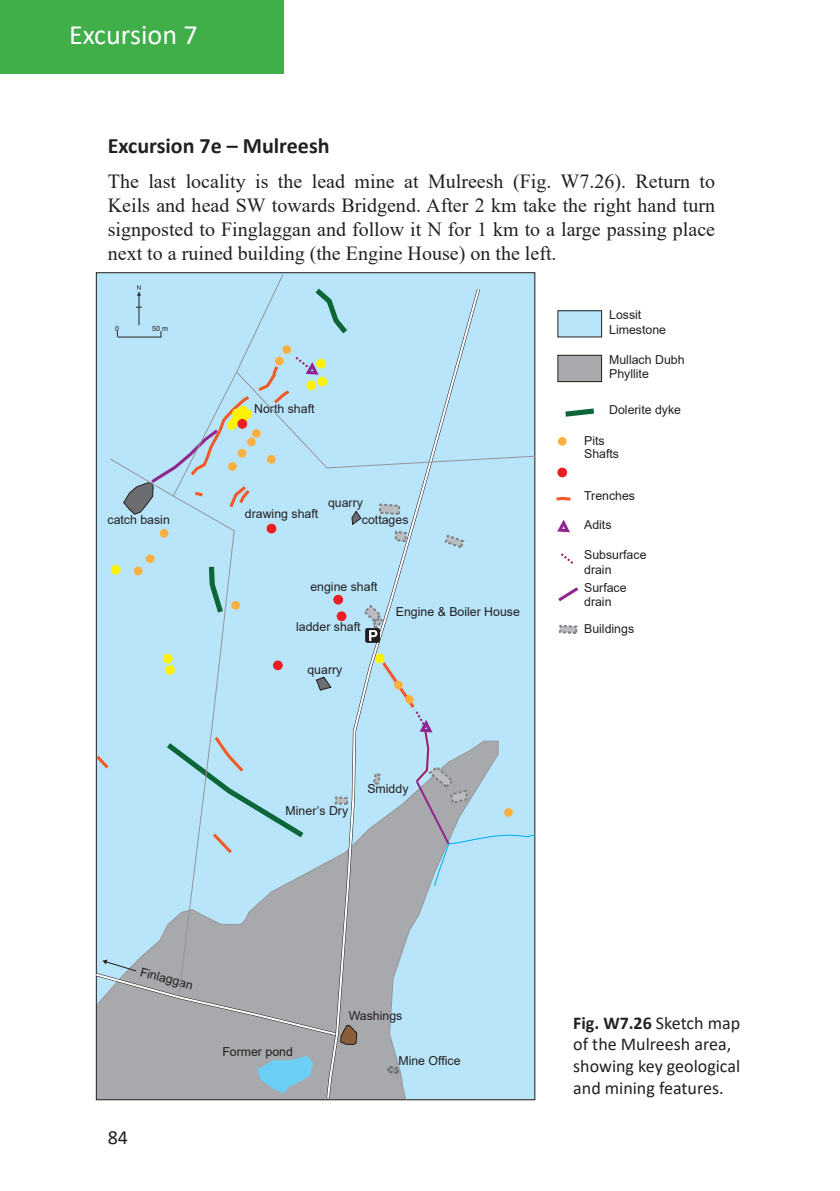
<style>
.page{position:relative;width:840px;height:1191px;background:#fff}
.page>*{position:absolute;margin:0;border:0;box-sizing:border-box;transform-origin:0 0}
.t1{font:28px "Calibri";color:#fff}
.t2{font:700 22px "Calibri";color:#231f20}
.t3{font:20px/24px "Times New Roman";color:#231f20;text-align:justify}
.t4{font:20px "Calibri";color:#231f20}
.t5{font:18px/21.6px "Calibri";color:#231f20}
.t6{font:12.4px/14.8px "Arial";color:#231f20}
.t7{font:7.2px "Arial";color:#231f20}
.s1{font-weight:700}
</style>
<div class="page">
<div style="left:0;top:0;width:283px;height:74px;background:#40ae49"></div>
<svg style="left:95px;top:272px;width:440px;height:828px;background:#b1daee"></svg>
<svg style="left:97px;top:1045px;width:401px;height:55px;background:#a7abb0"></svg>
<svg style="left:256px;top:1055px;width:57px;height:38px;background:#83bfd8"></svg>
<div style="left:557px;top:437px;width:9px;height:9px;background:#fbb03f;border-radius:50%"></div>
<div style="left:557px;top:468px;width:9px;height:9px;background:#ee1d23;border-radius:50%"></div>
<div style="left:557px;top:467px;width:10px;height:10px;border:1px solid #ee1d23;border-radius:50%"></div>
<svg style="left:556px;top:496px;width:15px;height:5px"></svg>
<svg style="left:557px;top:519px;width:13px;height:14px"></svg>
<svg style="left:560px;top:553px;width:14px;height:11px"></svg>
<svg style="left:558px;top:587px;width:21px;height:15px"></svg>
<svg style="left:559px;top:624px;width:19px;height:10px"></svg>
<svg style="left:565px;top:408px;width:30px;height:9px"></svg>
<svg style="left:325px;top:1045px;width:156px;height:55px;background:#aec5d1"></svg>
<div style="left:236px;top:274px;width:299px;height:81px;background:#b9e5fa"></div>
<hr style="left:118px;top:337px;width:43px;height:1px;background:#231f20">
<svg style="left:137px;top:285px;width:4px;height:11px"></svg>
<hr style="left:138px;top:295px;width:1px;height:30px;background:#231f20">
<div style="left:557px;top:311px;width:44px;height:26px;background:#b9e5fa"></div>
<div style="left:557px;top:310px;width:44px;height:27px;border:1px solid #231f20"></div>
<div style="left:557px;top:355px;width:44px;height:26px;background:#a8a9ad"></div>
<div style="left:557px;top:355px;width:44px;height:27px;border:1px solid #231f20"></div>
<svg style="left:95px;top:355px;width:441px;height:690px;background:#b5d6e6"></svg>
<h1 class="t1" style="left:69px;top:15px;width:130px">Excursion 7</h1>
<p class="t2" style="left:108px;top:130px;width:223px">Excursion 7e – Mulreesh</p>
<p class="t3" style="left:108px;top:169px;width:608px">The last locality is the lead mine at Mulreesh (Fig. W7.26). Return to Keils and head SW towards Bridgend. After 2 km take the right hand turn signposted to Finglaggan and follow it N for 1 km to a large passing place next to a ruined building (the Engine House) on the left.</p>
<p class="t7" style="left:115px;top:323px;width:5px">0</p>
<p class="t7" style="left:152px;top:323px;width:17px">50 m</p>
<p class="t6" style="left:107px;top:512px;width:64px">catch basin</p>
<p class="t6" style="left:254px;top:401px;width:62px">North shaft</p>
<p class="t6" style="left:245px;top:506px;width:75px">drawing shaft</p>
<p class="t6" style="left:328px;top:495px;width:36px">quarry</p>
<p class="t6" style="left:361px;top:512px;width:48px">cottages</p>
<p class="t6" style="left:310px;top:579px;width:69px">engine shaft</p>
<p class="t6" style="left:296px;top:619px;width:66px">ladder shaft</p>
<p class="t6" style="left:307px;top:662px;width:36px">quarry</p>
<p class="t6" style="left:395px;top:604px;width:125px">Engine &amp; Boiler House</p>
<p class="t6" style="left:285px;top:803px;width:64px">Miner’s Dry</p>
<p class="t6" style="left:367px;top:780px;width:43px">Smiddy</p>
<p class="t6" style="left:608px;top:307px;width:58px">Lossit<br>Limestone</p>
<p class="t6" style="left:608px;top:352px;width:77px">Mullach Dubh<br>Phyllite</p>
<p class="t6" style="left:608px;top:402px;width:73px">Dolerite dyke</p>
<p class="t6" style="left:583px;top:434px;width:36px;line-height:12.8px">Pits<br>Shafts</p>
<p class="t6" style="left:583px;top:488px;width:52px">Trenches</p>
<p class="t6" style="left:583px;top:517px;width:29px">Adits</p>
<p class="t6" style="left:583px;top:547px;width:64px">Subsurface drain</p>
<p class="t6" style="left:583px;top:579px;width:44px">Surface drain</p>
<p class="t6" style="left:583px;top:621px;width:51px">Buildings</p>
<p class="t6" style="left:142px;top:964px;width:56px;rotate:15deg">Finlaggan</p>
<h3 class="t4" style="left:108px;top:1123px;width:22px">84</h3>
<p class="t6" style="left:222px;top:1044px;width:72px">Former pond</p>
<p class="t6" style="left:348px;top:1008px;width:55px">Washings</p>
<p class="t6" style="left:398px;top:1053px;width:64px">Mine Office</p>
<p class="t5" style="left:573px;top:1011px;width:168px"><span class="s1">Fig. W7.26</span> Sketch map of the Mulreesh area, showing key geological and mining features.</p>
</div>
